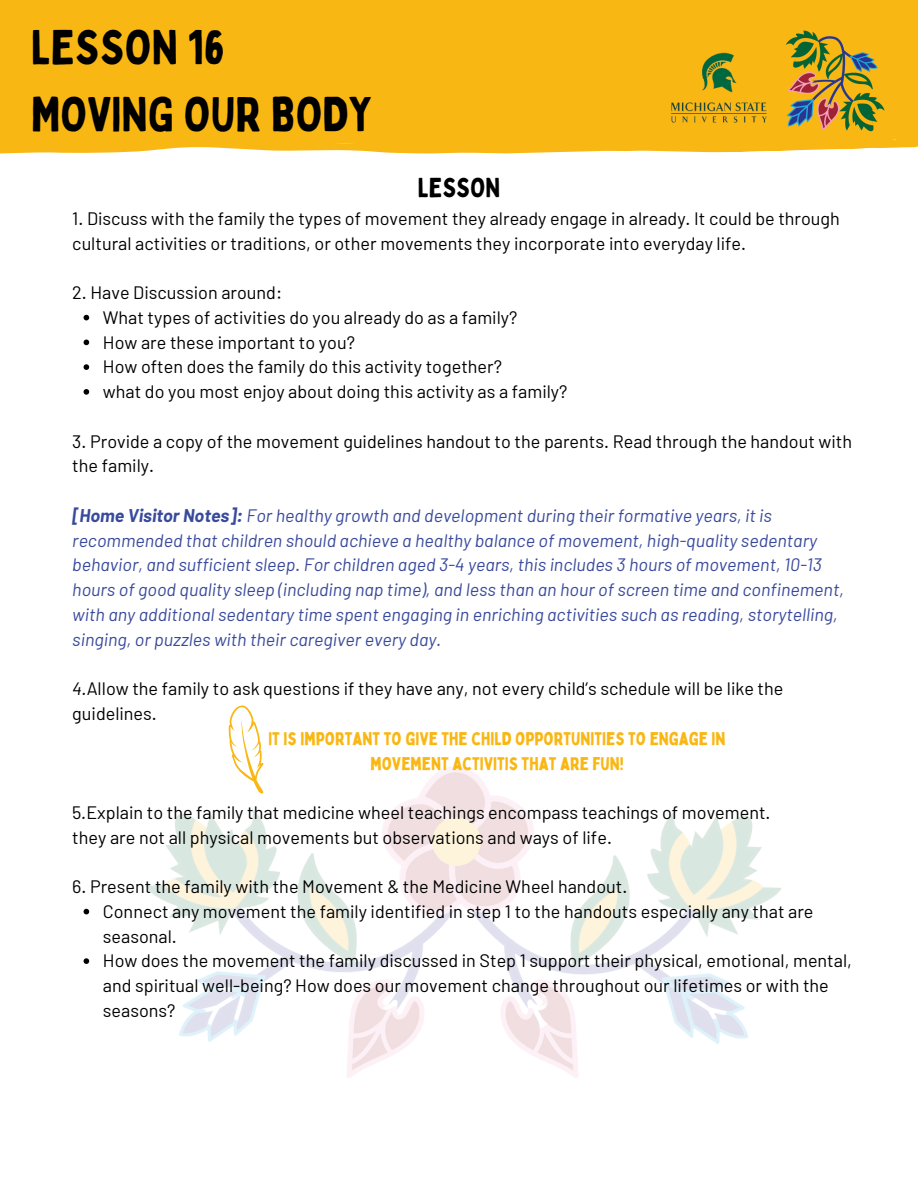
<style>
.page{position:relative;width:918px;height:1188px;background:#fff}
.page>*{position:absolute;margin:0;border:0;box-sizing:border-box;transform-origin:0 0}
.t1{font:48px/66.3px "Bobby Jones";color:#000}
.t2{font:27px "Bobby Jones";color:#000}
.t3{font:18px/24.8px "Barlow";color:#000}
.t4{font:italic 18px/24.8px "Barlow";color:#394a9c}
.t5{font:18px/24.8px "Bobby Jones";color:#f9b714;text-align:center}
.s1{font-weight:700}
.s2{font-style:italic}
</style>
<div class="page">
<img style="left:146px;top:767px;width:636px;height:311px">
<div style="left:0;top:0;width:918px;height:154px;background:#f9b714"></div>
<img style="left:778px;top:29px;width:112px;height:113px">
<svg style="left:84px;top:315px;width:5px;height:5px"></svg>
<svg style="left:84px;top:340px;width:5px;height:5px"></svg>
<svg style="left:84px;top:364px;width:5px;height:6px"></svg>
<svg style="left:84px;top:389px;width:5px;height:6px"></svg>
<svg style="left:84px;top:909px;width:5px;height:5px"></svg>
<svg style="left:84px;top:958px;width:5px;height:6px"></svg>
<svg style="left:217px;top:705px;width:61px;height:94px"></svg>
<img style="left:669px;top:43px;width:101px;height:84px">
<h1 class="t1" style="left:31px;top:13px;width:343px">LESSON 16<br>MOVING OUR BODY</h1>
<p class="t2" style="left:418px;top:170px;width:84px">LESSON</p>
<p class="t3" style="left:72px;top:205px;width:769px">1. Discuss with the family the types of movement they already engage in already. It could be through cultural activities or traditions, or other movements they incorporate into everyday life.</p>
<p class="t3" style="left:72px;top:279px;width:211px">2. Have Discussion around:</p>
<h2 class="t3" style="left:103px;top:304px;width:416px">What types of activities do you already do as a family?</h2>
<p class="t3" style="left:103px;top:329px;width:254px">How are these important to you?</p>
<p class="t3" style="left:103px;top:354px;width:401px">How often does the family do this activity together?</p>
<p class="t3" style="left:103px;top:378px;width:466px">what do you most enjoy about doing this activity as a family?</p>
<p class="t3" style="left:72px;top:428px;width:781px">3. Provide a copy of the movement guidelines handout to the parents. Read through the handout with the family.</p>
<p class="t4" style="left:72px;top:502px;width:773px"><span class="s1">[Home Visitor Notes]:</span> For healthy growth and development during their formative years, it is recommended that children should achieve a healthy balance of movement, high-quality sedentary behavior, and sufficient sleep. For children aged 3-4 years, this includes 3 hours of movement, 10-13 hours of good quality sleep (including nap time), and less than an hour of screen time and confinement, with any additional sedentary time spent engaging in enriching activities such as reading, storytelling, singing, or puzzles with their caregiver every day.</p>
<p class="t3" style="left:72px;top:675px;width:713px"><span class="s2">4.</span>Allow the family to ask questions if they have any, not every child’s schedule will be like the guidelines.</p>
<p class="t5" style="left:269px;top:726px;width:459px">IT IS IMPORTANT TO GIVE THE CHILD OPPORTUNITIES TO ENGAGE IN<br>MOVEMENT ACTIVITIS THAT ARE FUN!</p>
<p class="t3" style="left:72px;top:799px;width:700px">5<span class="s2">.</span>Explain to the family that medicine wheel teachings encompass teachings of movement.</p>
<p class="t3" style="left:72px;top:824px;width:541px">they are not all physical movements but observations and ways of life.</p>
<p class="t3" style="left:72px;top:873px;width:557px">6. Present the family with the Movement &amp; the Medicine Wheel handout.</p>
<p class="t3" style="left:103px;top:898px;width:712px">Connect any movement the family identified in step 1 to the handouts especially any that are seasonal.</p>
<p class="t3" style="left:103px;top:948px;width:751px">How does the movement the family discussed in Step 1 support their physical, emotional, mental, and spiritual well-being? How does our movement change throughout our lifetimes or with the seasons?</p>
</div>
